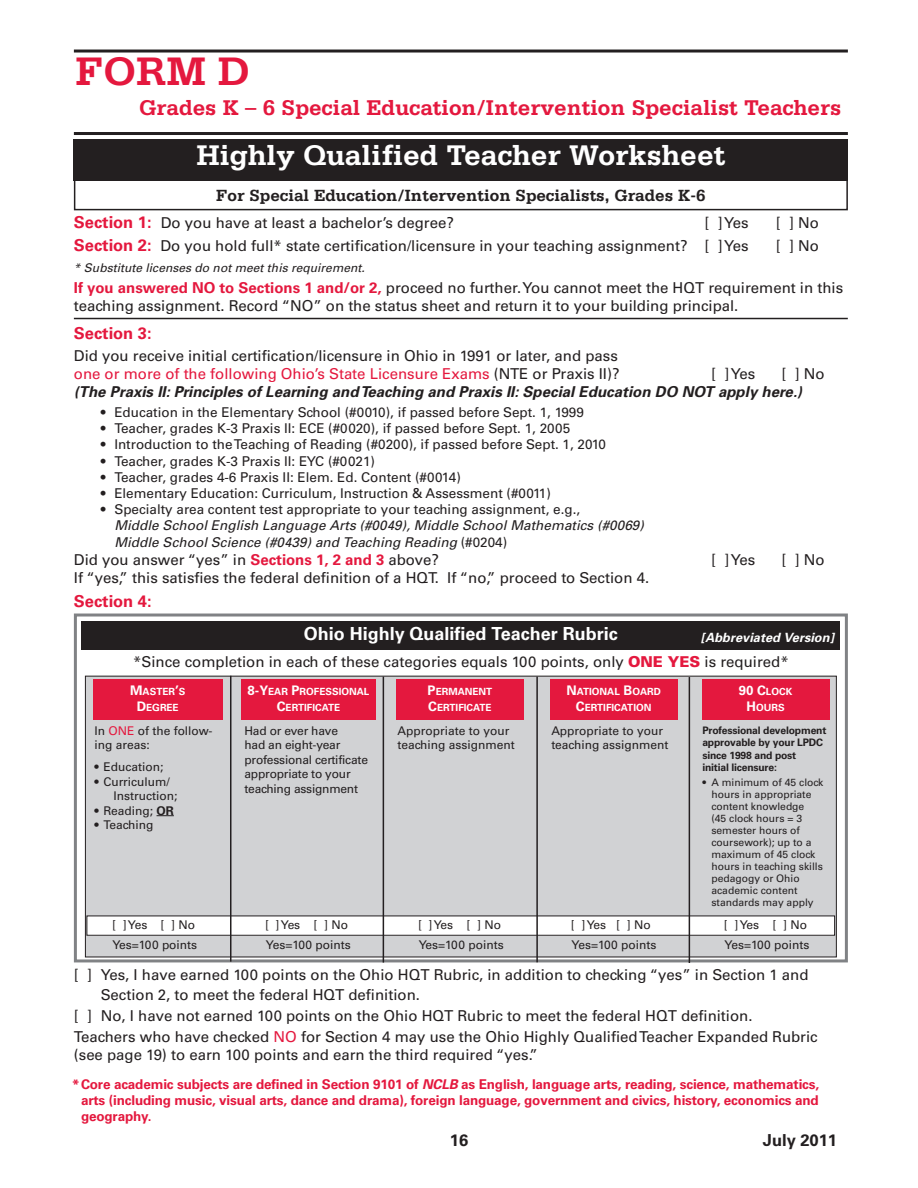
<style>
.page{position:relative;width:918px;height:1188px;background:#fff}
.page>*{position:absolute;margin:0;border:0;box-sizing:border-box;transform-origin:0 0}
.t1{font:700 42px "Serifa Std";color:#e4183e}
.t2{font:700 30px "Serifa Std";color:#fff}
.t3{font:700 22.5px "Serifa Std";color:#e4183e}
.t4{font:700 18px "Univers";color:#fff}
.t5{font:700 17.1px "Serifa Std";color:#231f20}
.t6{font:700 16.5px "Univers";color:#e4183e}
.t7{font:700 16.5px "Univers";color:#231f20}
.t8{font:15px/18px "Univers";color:#231f20}
.t9{font:italic 700 15px "Univers";letter-spacing:.005em;color:#231f20}
.t10{font:13.5px "Univers";color:#231f20}
.t11{font:700 13.5px/16.2px "Univers";letter-spacing:-.01em;color:#e4183e;text-align:justify}
.t12{font:italic 13.5px/16.8px "Univers";letter-spacing:.005em;color:#231f20}
.t13{font:italic 700 12.75px "Univers";letter-spacing:.005em;color:#fff}
.t14{font:12px/14.4px "Univers";color:#231f20}
.t15{font:12px/14.4px "Univers";letter-spacing:-.02em;color:#231f20}
.t16{font:italic 12px "Univers";letter-spacing:.005em;color:#231f20}
.t17{font:10.35px/12px "Univers";color:#231f20}
.t18{font:700 10.35px/12.5px "Univers";letter-spacing:-.02em;color:#231f20}
.t19{font:700 9.9px/15.9px "Univers";color:#fff;text-align:center}
.s1{font-weight:700;font-size:16.5px;color:#e4183e}
.s2{font-weight:700;color:#e4183e}
.s3{color:#e4183e}
.s4{font-style:normal}
.s5{font-weight:900;color:#e4183e}
.s6{font-size:13.2px}
.s7{font-weight:700}
.s8{font-style:italic}
</style>
<div class="page">
<hr style="left:74px;top:50px;width:774px;height:3px;background:#231f20">
<hr style="left:74px;top:132px;width:774px;height:3px;background:#231f20">
<div style="left:74px;top:146px;width:774px;height:64px;border:2px solid #231f20"></div>
<div style="left:74px;top:139px;width:774px;height:42px;background:#231f20"></div>
<hr style="left:74px;top:318px;width:774px;height:1px;background:#231f20">
<div style="left:74px;top:614px;width:774px;height:348px;border:3px solid #808285"></div>
<div style="left:85px;top:676px;width:751px;height:281px;background:#d1d2d4"></div>
<div style="left:81px;top:621px;width:759px;height:29px;background:#231f20"></div>
<div style="left:93px;top:679px;width:129px;height:41px;background:#e4183e"></div>
<div style="left:241px;top:679px;width:135px;height:41px;background:#e4183e"></div>
<div style="left:396px;top:679px;width:128px;height:41px;background:#e4183e"></div>
<div style="left:550px;top:679px;width:128px;height:41px;background:#e4183e"></div>
<div style="left:702px;top:679px;width:128px;height:41px;background:#e4183e"></div>
<svg style="left:157px;top:815px;width:17px;height:1px"></svg>
<div style="left:87px;top:916px;width:748px;height:19px;background:#fff"></div>
<div style="left:87px;top:916px;width:748px;height:20px;border:1px solid #231f20"></div>
<hr style="left:230px;top:676px;width:1px;height:286px;background:#231f20">
<hr style="left:383px;top:677px;width:1px;height:286px;background:#231f20">
<hr style="left:536px;top:677px;width:2px;height:285px;background:#231f20">
<hr style="left:689px;top:677px;width:1px;height:286px;background:#231f20">
<h1 class="t1" style="left:75px;top:47px;width:177px">FORM D</h1>
<h3 class="t3" style="left:139px;top:95px;width:704px">Grades K – 6 Special Education/Intervention Specialist Teachers</h3>
<h2 class="t2" style="left:196px;top:137px;width:530px">Highly Qualified Teacher Worksheet</h2>
<p class="t5" style="left:216px;top:185px;width:491px">For Special Education/Intervention Specialists, Grades K-6</p>
<p class="t8" style="left:74px;top:214px;width:381px"><span class="s1">Section 1:</span> Do you have at least a bachelor’s degree?</p>
<p class="t8" style="left:705px;top:214px;width:46px">[ ] Yes</p>
<p class="t8" style="left:776px;top:214px;width:45px">[ ] No</p>
<p class="t8" style="left:74px;top:237px;width:676px"><span class="s1">Section 2:</span> Do you hold full* state certification/licensure in your teaching assignment? [ ] Yes</p>
<p class="t8" style="left:776px;top:237px;width:45px">[ ] No</p>
<p class="t16" style="left:74px;top:260px;width:293px">* Substitute licenses do not meet this requirement.</p>
<p class="t8" style="left:74px;top:279px;width:771px"><span class="s2">If you answered NO to Sections 1 and/or 2,</span> proceed no further. You cannot meet the HQT requirement in this teaching assignment. Record “NO” on the status sheet and return it to your building principal.</p>
<p class="t6" style="left:74px;top:324px;width:79px">Section 3:</p>
<p class="t8" style="left:74px;top:347px;width:547px">Did you receive initial certification/licensure in Ohio in 1991 or later, and pass <span class="s3">one or more of the following Ohio’s State Licensure Exams</span> (NTE or Praxis II)?</p>
<p class="t8" style="left:711px;top:365px;width:46px">[ ] Yes</p>
<p class="t8" style="left:781px;top:365px;width:45px">[ ] No</p>
<p class="t9" style="left:74px;top:382px;width:730px">(The Praxis II: Principles of Learning and Teaching and Praxis II: Special Education DO NOT apply here.)</p>
<p class="t10" style="left:101px;top:404px;width:485px">• Education in the Elementary School (#0010), if passed before Sept. 1, 1999</p>
<p class="t10" style="left:101px;top:420px;width:471px">• Teacher, grades K-3 Praxis II: ECE (#0020), if passed before Sept. 1, 2005</p>
<p class="t10" style="left:101px;top:437px;width:507px">• Introduction to the Teaching of Reading (#0200), if passed before Sept. 1, 2010</p>
<p class="t10" style="left:101px;top:453px;width:276px">• Teacher, grades K-3 Praxis II: EYC (#0021)</p>
<p class="t10" style="left:101px;top:469px;width:362px">• Teacher, grades 4-6 Praxis II: Elem. Ed. Content (#0014)</p>
<p class="t10" style="left:101px;top:485px;width:452px">• Elementary Education: Curriculum, Instruction &amp; Assessment (#0011)</p>
<p class="t10" style="left:101px;top:501px;width:481px">• Specialty area content test appropriate to your teaching assignment, e.g.,</p>
<p class="t12" style="left:114px;top:517px;width:531px">Middle School English Language Arts (#0049), Middle School Mathematics (#0069)<br>Middle School Science (#0439) and Teaching Reading <span class="s4">(#0204)</span></p>
<p class="t8" style="left:74px;top:551px;width:367px">Did you answer “yes” in <span class="s2">Sections 1, 2 and 3</span> above?</p>
<p class="t8" style="left:711px;top:551px;width:46px">[ ] Yes</p>
<p class="t8" style="left:781px;top:551px;width:45px">[ ] No</p>
<p class="t8" style="left:74px;top:569px;width:577px">If “yes,” this satisfies the federal definition of a HQT. If “no,” proceed to Section 4.</p>
<p class="t6" style="left:74px;top:591px;width:79px">Section 4:</p>
<p class="t4" style="left:304px;top:623px;width:315px">Ohio Highly Qualified Teacher Rubric</p>
<p class="t13" style="left:701px;top:629px;width:134px">[Abbreviated Version]</p>
<p class="t8" style="left:133px;top:652px;width:657px">*Since completion in each of these categories equals 100 points, only <span class="s5">ONE YES</span> is required*</p>
<p class="t19" style="left:130px;top:684px;width:57px"><span class="s6">M</span>ASTER<span class="s6">’</span>S<br><span class="s6">D</span>EGREE</p>
<p class="t19" style="left:248px;top:684px;width:123px"><span class="s6">8-Y</span>EAR <span class="s6">P</span>ROFESSIONAL<br><span class="s6">C</span>ERTIFICATE</p>
<p class="t19" style="left:428px;top:684px;width:66px;text-align:left"><span class="s6">P</span>ERMANENT<br><span class="s6">C</span>ERTIFICATE</p>
<p class="t19" style="left:566px;top:684px;width:96px"><span class="s6">N</span>ATIONAL <span class="s6">B</span>OARD<br><span class="s6">C</span>ERTIFICATION</p>
<p class="t19" style="left:739px;top:684px;width:55px"><span class="s6">90 C</span>LOCK<br><span class="s6">H</span>OURS</p>
<p class="t14" style="left:95px;top:724px;width:120px">In <span class="s3">ONE</span> of the follow&shy;ing areas:</p>
<p class="t14" style="left:95px;top:760px;width:70px">• Education;</p>
<p class="t14" style="left:113px;top:774px;width:65px;text-indent:-19px">• Curriculum/<br>Instruction;</p>
<p class="t14" style="left:95px;top:803px;width:81px">• Reading; <span class="s7">OR</span></p>
<p class="t14" style="left:95px;top:818px;width:60px">• Teaching</p>
<p class="t15" style="left:245px;top:724px;width:125px">Had or ever have<br>had an eight-year professional certificate appropriate to your teaching assignment</p>
<p class="t14" style="left:398px;top:724px;width:119px">Appropriate to your teaching assignment</p>
<p class="t14" style="left:551px;top:724px;width:119px">Appropriate to your teaching assignment</p>
<p class="t18" style="left:702px;top:724px;width:126px">Professional development approvable by your LPDC since 1998 and post<br>initial licensure:</p>
<p class="t17" style="left:711px;top:776px;width:114px;text-indent:-9px">• A minimum of 45 clock hours in appropriate content knowledge<br>(45 clock hours = 3 semester hours of coursework); up to a maximum of 45 clock hours in teaching skills pedagogy or Ohio academic content standards may apply</p>
<p class="t14" style="left:112px;top:917px;width:85px">[ ] Yes [ ] No</p>
<p class="t14" style="left:265px;top:917px;width:85px">[ ] Yes [ ] No</p>
<p class="t14" style="left:418px;top:917px;width:85px">[ ] Yes [ ] No</p>
<p class="t14" style="left:571px;top:917px;width:81px">[ ] Yes [ ] No</p>
<p class="t14" style="left:724px;top:917px;width:85px">[ ] Yes [ ] No</p>
<p class="t14" style="left:112px;top:938px;width:86px">Yes=100 points</p>
<p class="t14" style="left:266px;top:938px;width:86px">Yes=100 points</p>
<p class="t14" style="left:419px;top:938px;width:86px">Yes=100 points</p>
<p class="t14" style="left:572px;top:938px;width:86px">Yes=100 points</p>
<p class="t14" style="left:725px;top:938px;width:86px">Yes=100 points</p>
<p class="t8" style="left:101px;top:965px;width:709px;line-height:19.5px;text-indent:-27px">[ ] Yes, I have earned 100 points on the Ohio HQT Rubric, in addition to checking “yes” in Section 1 and<br>Section 2, to meet the federal HQT definition.</p>
<p class="t8" style="left:74px;top:1005px;width:745px;line-height:21px">[ ] No, I have not earned 100 points on the Ohio HQT Rubric to meet the federal HQT definition.<br>Teachers who have checked <span class="s3">NO</span> for Section 4 may use the Ohio Highly Qualified Teacher Expanded Rubric</p>
<p class="t8" style="left:74px;top:1045px;width:466px">(see page 19) to earn 100 points and earn the third required “yes.”</p>
<p class="t11" style="left:81px;top:1076px;width:740px;text-indent:-9px">*Core academic subjects are defined in Section 9101 of <span class="s8">NCLB</span> as English, language arts, reading, science, mathematics, arts (including music, visual arts, dance and drama), foreign language, government and civics, history, economics and geography.</p>
<p class="t7" style="left:450px;top:1130px;width:20px">16</p>
<p class="t7" style="left:763px;top:1130px;width:76px">July 2011</p>
</div>
